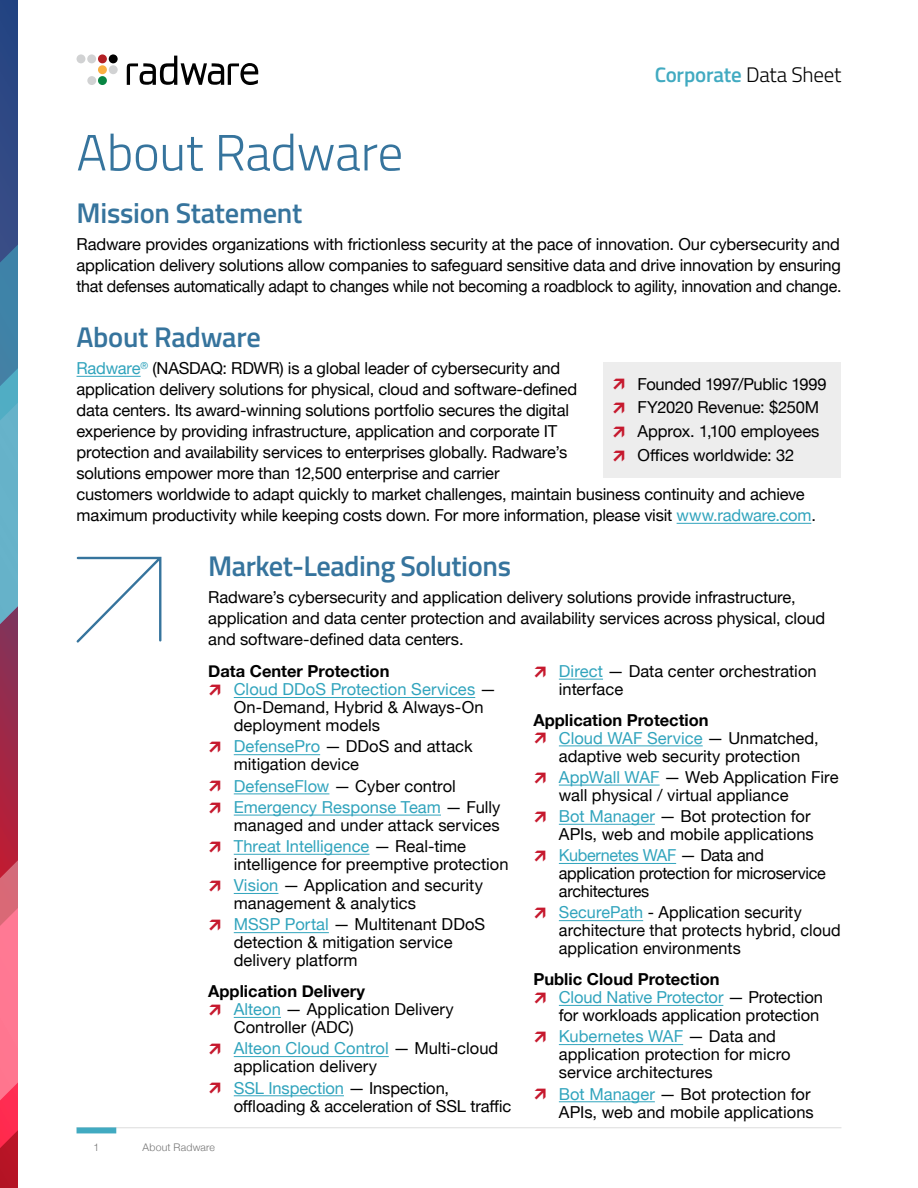
<style>
.page{position:relative;width:918px;height:1188px;background:#fff}
.page>*{position:absolute;margin:0;border:0;box-sizing:border-box;transform-origin:0 0}
.t1{font:300 51px "Titillium Web";letter-spacing:-.005em;color:#36749d}
.t2{font:600 28.5px "Titillium Web";letter-spacing:-.01em;color:#36749d}
.t3{font:600 21px "Titillium Web";letter-spacing:-.01em;color:#41aac1}
.t4{font:16.5px/18px "Helvetica Neue";letter-spacing:-.005em;color:#000}
.t5{font:16.5px/21.1px "Helvetica Neue";color:#31a4bd}
.t6{font:300 10.5px "Helvetica Neue";letter-spacing:.02em;color:#767676}
.t7{font:9.6px "Helvetica Neue";color:#31a4bd}
.s1{font-weight:300;color:#000}
.s2{font-size:16.5px;color:#000}
.s3{color:#31a4bd}
.s4{font-weight:700}
.s5{color:#000}
</style>
<div class="page">
<hr style="left:77px;top:1127px;width:764px;height:1px;background:#dcdcdc">
<div style="left:77px;top:1127px;width:39px;height:6px;background:#41aac1"></div>
<svg style="left:0;top:0;width:17px;height:1188px;background:#856184"></svg>
<hr style="left:77px;top:376px;width:64px;height:1px;background:#31a4bd">
<hr style="left:677px;top:523px;width:134px;height:1px;background:#31a4bd">
<div style="left:109px;top:54px;width:9px;height:9px;background:#010101;border-radius:50%"></div>
<div style="left:77px;top:54px;width:8px;height:9px;background:#d1d2d3;border-radius:50%"></div>
<div style="left:87px;top:54px;width:9px;height:9px;background:#d1d2d3;border-radius:50%"></div>
<div style="left:109px;top:65px;width:9px;height:9px;background:#d1d2d3;border-radius:50%"></div>
<div style="left:98px;top:54px;width:9px;height:9px;background:#b42025;border-radius:50%"></div>
<div style="left:98px;top:65px;width:9px;height:9px;background:#faaf41;border-radius:50%"></div>
<div style="left:87px;top:76px;width:9px;height:9px;background:#d1d2d3;border-radius:50%"></div>
<div style="left:98px;top:76px;width:9px;height:9px;background:#088542;border-radius:50%"></div>
<svg style="left:127px;top:56px;width:131px;height:29px"></svg>
<svg style="left:76px;top:556px;width:86px;height:87px"></svg>
<hr style="left:234px;top:697px;width:241px;height:1px;background:#31a4bd">
<hr style="left:234px;top:754px;width:86px;height:1px;background:#31a4bd">
<hr style="left:234px;top:794px;width:95px;height:1px;background:#31a4bd">
<hr style="left:234px;top:815px;width:207px;height:1px;background:#31a4bd">
<hr style="left:234px;top:854px;width:136px;height:1px;background:#31a4bd">
<hr style="left:234px;top:893px;width:44px;height:1px;background:#31a4bd">
<hr style="left:234px;top:932px;width:95px;height:1px;background:#31a4bd">
<hr style="left:234px;top:1017px;width:47px;height:1px;background:#31a4bd">
<hr style="left:234px;top:1056px;width:155px;height:1px;background:#31a4bd">
<hr style="left:234px;top:1095px;width:110px;height:1px;background:#31a4bd">
<hr style="left:559px;top:679px;width:44px;height:1px;background:#31a4bd">
<hr style="left:559px;top:746px;width:144px;height:1px;background:#31a4bd">
<hr style="left:559px;top:785px;width:101px;height:1px;background:#31a4bd">
<hr style="left:559px;top:824px;width:96px;height:1px;background:#31a4bd">
<hr style="left:559px;top:863px;width:117px;height:1px;background:#31a4bd">
<hr style="left:559px;top:920px;width:84px;height:1px;background:#31a4bd">
<hr style="left:559px;top:1005px;width:164px;height:1px;background:#31a4bd">
<hr style="left:559px;top:1044px;width:124px;height:1px;background:#31a4bd">
<hr style="left:559px;top:1101px;width:96px;height:1px;background:#31a4bd">
<div style="left:603px;top:362px;width:238px;height:116px;background:#ededed"></div>
<p class="t3" style="left:655px;top:59px;width:188px">Corporate <span class="s1">Data Sheet</span></p>
<h1 class="t1" style="left:77px;top:116px;width:328px">About Radware</h1>
<h2 class="t2" style="left:77px;top:192px;width:227px">Mission Statement</h2>
<p class="t4" style="left:77px;top:235px;width:766px;line-height:21px;text-align:justify">Radware provides organizations with frictionless security at the pace of innovation. Our cybersecurity and application delivery solutions allow companies to safeguard sensitive data and drive innovation by ensuring that defenses automatically adapt to changes while not becoming a roadblock to agility, innovation and change.</p>
<h2 class="t2" style="left:77px;top:315px;width:186px">About Radware</h2>
<p class="t4" style="left:157px;top:360px;width:405px">NASDAQ: RDWR) is a global leader of cybersecurity and</p>
<p class="t7" style="left:141px;top:358px;width:18px">® <span class="s2">(</span></p>
<p class="t5" style="left:77px;top:359px;width:66px">Radware</p>
<p class="t4" style="left:77px;top:380px;width:741px;line-height:21px">application delivery solutions for physical, cloud and software-defined<br>data centers. Its award-winning solutions portfolio secures the digital<br>experience by providing infrastructure, application and corporate IT<br>protection and availability services to enterprises globally. Radware s’<br>solutions empower more than 12,500 enterprise and carrier<br>customers worldwide to adapt quickly to market challenges, maintain business continuity and achieve maximum productivity while keeping costs down. For more information, please visit <span class="s3">www.radware.com</span>.</p>
<p class="t4" style="left:638px;top:373px;width:191px;line-height:23.7px">Founded 1997/Public 1999<br>FY2020 Revenue: $250M<br>Approx. 1,100 employees<br>Offices worldwide: 32</p>
<h2 class="t2" style="left:208px;top:544px;width:304px">Market-Leading Solutions</h2>
<p class="t4" style="left:208px;top:588px;width:619px;line-height:21px">Radware s’ cybersecurity and application delivery solutions provide infrastructure, application and data center protection and availability services across physical, cloud and software-defined data centers.</p>
<p class="t6" style="left:93px;top:1139px;width:7px">1</p>
<p class="t4" style="left:234px;top:663px;width:264px;text-indent:-26px"><span class="s4">Data Center Protection<br></span><span class="s3">Cloud DDoS Protection Services</span> —<br>On-Demand, Hybrid &amp; Always-On deployment models</p>
<p class="t4" style="left:234px;top:739px;width:240px"><span class="s3">DefensePro</span> — DDoS and attack mitigation device</p>
<p class="t5" style="left:234px;top:776px;width:268px">DefenseFlow <span class="s5">— Cyber control<br></span>Emergency Response Team <span class="s5">— Fully</span></p>
<p class="t4" style="left:234px;top:815px;width:268px;line-height:21.1px">managed and under attack services<br><span class="s3">Threat Intelligence</span> — Real-time</p>
<p class="t4" style="left:234px;top:855px;width:276px;line-height:21.1px">intelligence for preemptive protection<br><span class="s3">Vision</span> — Application and security</p>
<p class="t4" style="left:234px;top:894px;width:253px;line-height:21.1px">management &amp; analytics<br><span class="s3">MSSP Portal</span> — Multitenant DDoS</p>
<p class="t4" style="left:234px;top:935px;width:220px">detection &amp; mitigation service delivery platform</p>
<p class="t4" style="left:234px;top:983px;width:222px;text-indent:-26px"><span class="s4">Application Delivery<br></span><span class="s3">Alteon</span> — Application Delivery<br>Controller (ADC(</p>
<p class="t4" style="left:234px;top:1041px;width:266px"><span class="s3">Alteon Cloud Control</span> — Multi-cloud application delivery</p>
<p class="t4" style="left:234px;top:1080px;width:279px"><span class="s3">SSL Inspection</span> — Inspection, offloading &amp; acceleration of SSL traffic</p>
<p class="t6" style="left:143px;top:1139px;width:74px">About Radware</p>
<p class="t4" style="left:559px;top:663px;width:259px"><span class="s3">Direct</span> — Data center orchestration interface</p>
<p class="t4" style="left:559px;top:712px;width:261px;text-indent:-26px"><span class="s4">Application Protection<br></span><span class="s3">Cloud WAF Service</span> — Unmatched, adaptive web security protection</p>
<p class="t4" style="left:559px;top:769px;width:281px"><span class="s3">AppWall WAF</span> — Web Application Fire wall physical / virtual appliance</p>
<p class="t4" style="left:559px;top:808px;width:256px"><span class="s3">Bot Manager</span> — Bot protection for<br>APIs, web and mobile applications</p>
<p class="t4" style="left:559px;top:847px;width:268px"><span class="s3">Kubernetes WAF</span> — Data and application protection for microservice architectures</p>
<p class="t4" style="left:559px;top:905px;width:283px"><span class="s3">SecurePath</span> - Application security architecture that protects hybrid, cloud application environments</p>
<p class="t4" style="left:559px;top:971px;width:266px;text-indent:-26px"><span class="s4">Public Cloud Protection<br></span><span class="s3">Cloud Native Protector</span> — Protection for workloads application protection</p>
<p class="t4" style="left:559px;top:1028px;width:233px"><span class="s3">Kubernetes WAF</span> — Data and application protection for micro service architectures</p>
<p class="t4" style="left:559px;top:1086px;width:256px"><span class="s3">Bot Manager</span> — Bot protection for<br>APIs, web and mobile applications</p>
</div>
